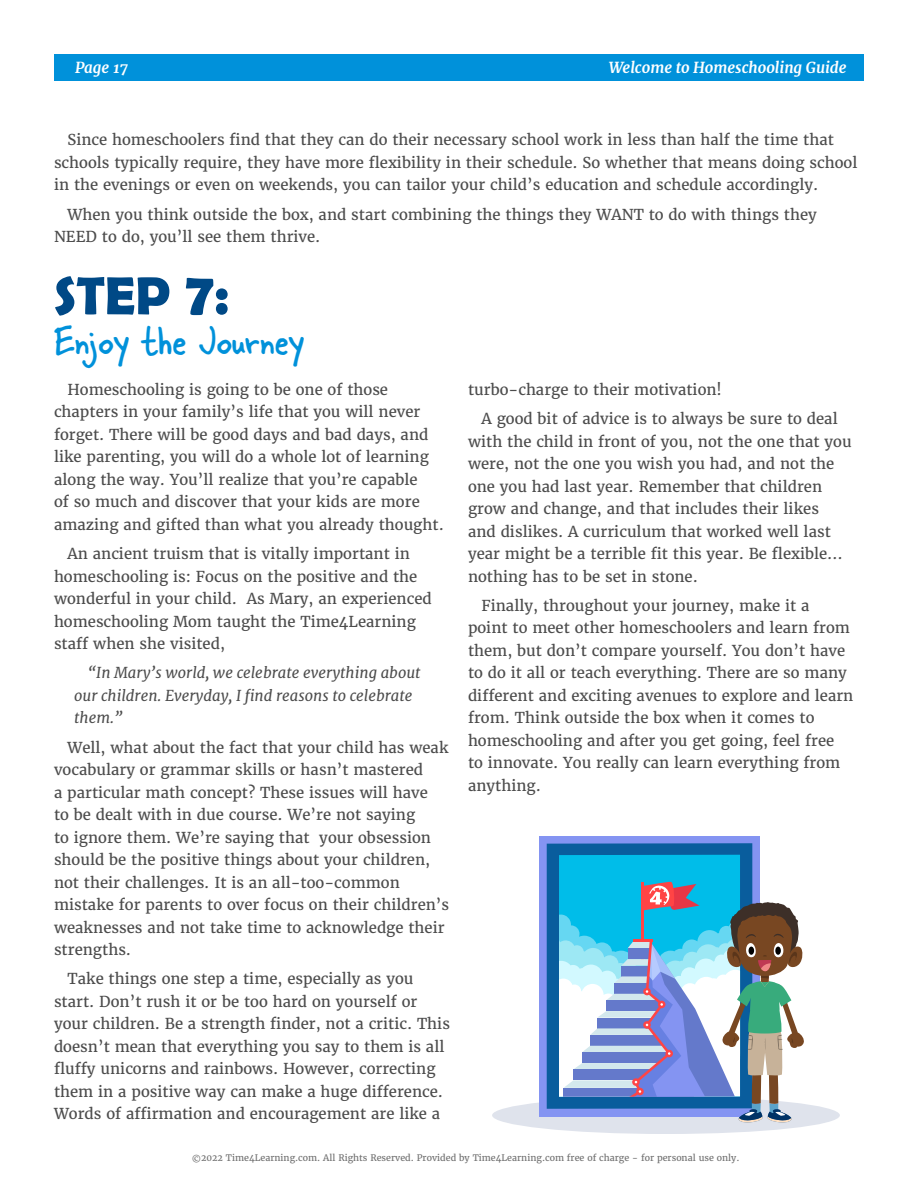
<style>
.page{position:relative;width:918px;height:1188px;background:#fff}
.page>*{position:absolute;margin:0;border:0;box-sizing:border-box;transform-origin:0 0}
.t1{font:700 54px "Berlin Sans FB Demi";color:#004986}
.t2{font:45px "Skippy Sharp";color:#0091da}
.t3{font:15px/22.5px "Merriweather";color:#4c4c4c}
.t4{font:italic 15px/22.5px "Merriweather";color:#4c4c4c}
.t5{font:italic 700 15px "Merriweather";color:#fff}
.t6{font:9px "Merriweather";color:#707070}
.s1{font-size:60px}
</style>
<div class="page">
<div style="left:54px;top:54px;width:810px;height:27px;background:#0091da"></div>
<div style="left:492px;top:1097px;width:348px;height:37px;background:#dfe3ec;border-radius:50%"></div>
<div style="left:539px;top:836px;width:221px;height:280px;background:#8494f2"></div>
<div style="left:547px;top:843px;width:205px;height:266px;background:#095d9d"></div>
<div style="left:559px;top:855px;width:181px;height:242px;background:#00bde9"></div>
<svg style="left:559px;top:882px;width:245px;height:241px"></svg>
<p class="t5" style="left:75px;top:59px;width:54px">Page 17</p>
<p class="t5" style="left:609px;top:59px;width:239px">Welcome to Homeschooling Guide</p>
<p class="t3" style="left:54px;top:129px;width:805px;text-indent:14px">Since homeschoolers find that they can do their necessary school work in less than half the time that schools typically require, they have more flexibility in their schedule. So whether that means doing school in the evenings or even on weekends, you can tailor your child’s education and schedule accordingly.</p>
<p class="t3" style="left:54px;top:203px;width:764px;text-indent:14px">When you think outside the box, and start combining the things they WANT to do with things they<br>NEED to do, you’ll see them thrive.</p>
<h1 class="t1" style="left:54px;top:264px;width:177px">STEP <span class="s1">7:</span></h1>
<h2 class="t2" style="left:54px;top:313px;width:251px">Enjoy the Journey</h2>
<p class="t3" style="left:54px;top:378px;width:391px;text-indent:14px">Homeschooling is going to be one of those chapters in your family’s life that you will never forget. There will be good days and bad days, and like parenting, you will do a whole lot of learning along the way. You’ll realize that you’re capable<br>of so much and discover that your kids are more amazing and gifted than what you already thought.</p>
<p class="t3" style="left:54px;top:543px;width:379px;text-indent:14px">An ancient truism that is vitally important in homeschooling is: Focus on the positive and the wonderful in your child. As Mary, an experienced homeschooling Mom taught the Time4Learning staff when she visited,</p>
<p class="t4" style="left:74px;top:662px;width:348px;text-indent:14px">“In Mary’s world, we celebrate everything about our children. Everyday, I find reasons to celebrate them.”</p>
<p class="t3" style="left:54px;top:736px;width:397px;text-indent:14px">Well, what about the fact that your child has weak vocabulary or grammar skills or hasn’t mastered<br>a particular math concept? These issues will have<br>to be dealt with in due course. We’re not saying<br>to ignore them. We’re saying that your obsession should be the positive things about your children, not their challenges. It is an all-too-common mistake for parents to over focus on their children’s weaknesses and not take time to acknowledge their strengths.</p>
<p class="t3" style="left:54px;top:968px;width:397px;text-indent:14px">Take things one step a time, especially as you start. Don’t rush it or be too hard on yourself or your children. Be a strength finder, not a critic. This doesn’t mean that everything you say to them is all fluffy unicorns and rainbows. However, correcting them in a positive way can make a huge difference.<br>Words of affirmation and encouragement are like a</p>
<p class="t3" style="left:482px;top:375px;width:358px;line-height:29.2px;text-indent:-14px">turbo-charge to their motivation!<br>A good bit of advice is to always be sure to deal</p>
<p class="t3" style="left:468px;top:430px;width:385px">with the child in front of you, not the one that you were, not the one you wish you had, and not the one you had last year. Remember that children grow and change, and that includes their likes<br>and dislikes. A curriculum that worked well last year might be a terrible fit this year. Be flexible… nothing has to be set in stone.</p>
<p class="t3" style="left:468px;top:594px;width:387px;text-indent:14px">Finally, throughout your journey, make it a<br>point to meet other homeschoolers and learn from them, but don’t compare yourself. You don’t have to do it all or teach everything. There are so many different and exciting avenues to explore and learn from. Think outside the box when it comes to homeschooling and after you get going, feel free<br>to innovate. You really can learn everything from anything.</p>
<p class="t6" style="left:192px;top:1152px;width:549px">©2022 Time4Learning.com. All Rights Reserved. Provided by Time4Learning.com free of charge - for personal use only.</p>
</div>
